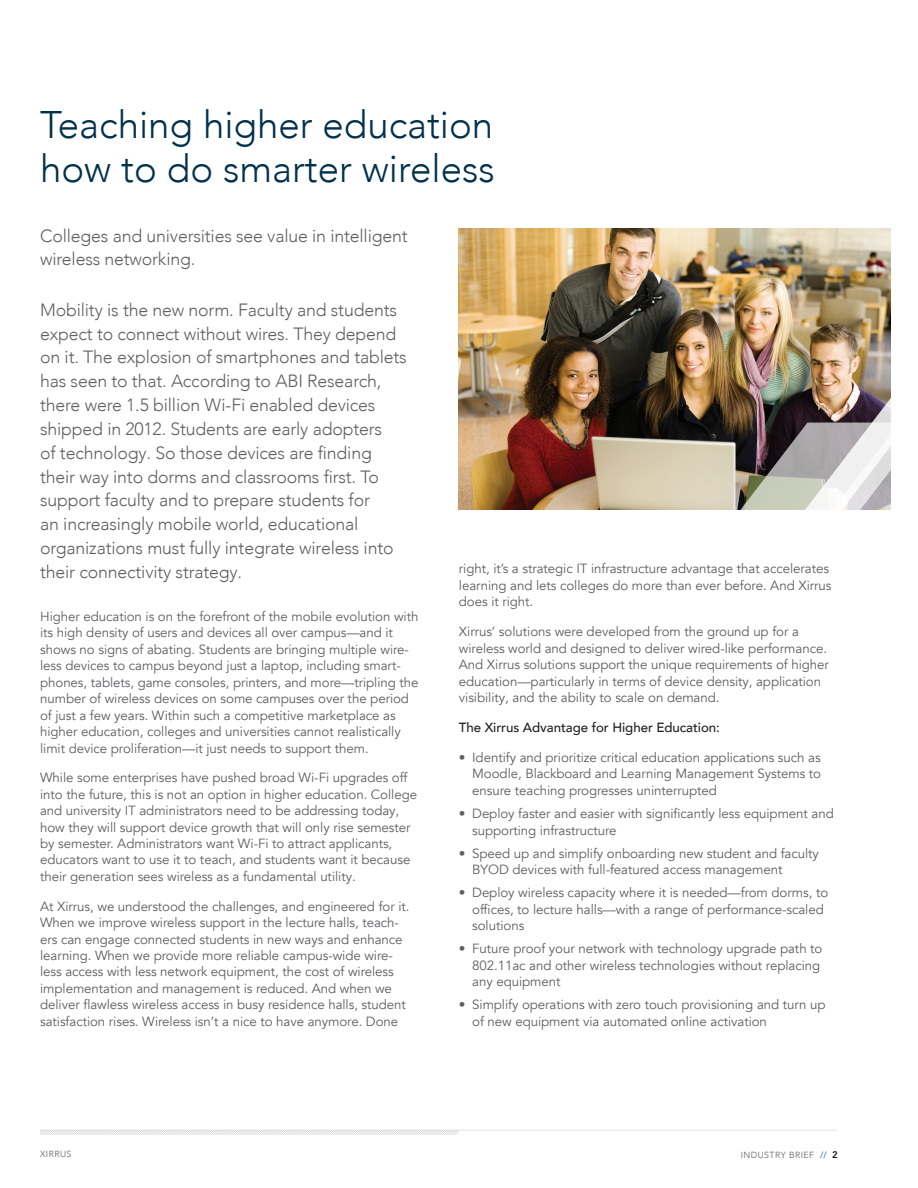
<style>
.page{position:relative;width:918px;height:1188px;background:#fff}
.page>*{position:absolute;margin:0;border:0;box-sizing:border-box;transform-origin:0 0}
.t1{font:300 38.4px/44.2px "Avenir LT Com";color:#00314c}
.t2{font:300 17.7px/23.9px "Avenir LT Com";letter-spacing:-.01em;color:#5f5f62}
.t3{font:13.35px/16.5px "Avenir LT Com";letter-spacing:-.005em;color:#5f5f62}
.t4{font:500 13.35px "Avenir LT Com";letter-spacing:-.005em;color:#231f20}
.t5{font:300 8.85px "Avenir LT Com";letter-spacing:.05em;color:#5f5f62}
.s1{color:#08347b}
.s2{font-weight:800;font-size:9.6px;color:#231f20}
</style>
<div class="page">
<svg style="left:40px;top:1130px;width:798px;height:5px"></svg>
<img style="left:459px;top:228px;width:432px;height:282px">
<img style="left:627px;top:368px;width:264px;height:142px">
<h1 class="t1" style="left:40px;top:102px;width:456px">Teaching higher education how to do smarter wireless</h1>
<h2 class="t2" style="left:40px;top:224px;width:369px">Colleges and universities see value in intelligent wireless networking.</h2>
<p class="t2" style="left:40px;top:298px;width:368px">Mobility is the new norm. Faculty and students expect to connect without wires. They depend on it. The explosion of smartphones and tablets has seen to that. According to ABI Research, there were 1.5 billion Wi-Fi enabled devices shipped in 2012. Students are early adopters<br>of technology. So those devices are finding their way into dorms and classrooms first. To support faculty and to prepare students for<br>an increasingly mobile world, educational organizations must fully integrate wireless into their connectivity strategy.</p>
<p class="t3" style="left:40px;top:608px;width:380px">Higher education is on the forefront of the mobile evolution with its high density of users and devices all over campus—and it shows no signs of abating. Students are bringing multiple wire&shy;less devices to campus beyond just a laptop, including smart&shy;phones, tablets, game consoles, printers, and more—tripling the number of wireless devices on some campuses over the period of just a few years. Within such a competitive marketplace as higher education, colleges and universities cannot realistically limit device proliferation—it just needs to support them.</p>
<p class="t3" style="left:40px;top:770px;width:379px">While some enterprises have pushed broad Wi-Fi upgrades off into the future, this is not an option in higher education. College and university IT administrators need to be addressing today, how they will support device growth that will only rise semester by semester. Administrators want Wi-Fi to attract applicants, educators want to use it to teach, and students want it because their generation sees wireless as a fundamental utility.</p>
<p class="t3" style="left:40px;top:898px;width:371px">At Xirrus, we understood the challenges, and engineered for it.<br>When we improve wireless support in the lecture halls, teach&shy;ers can engage connected students in new ways and enhance learning. When we provide more reliable campus-wide wire&shy;less access with less network equipment, the cost of wireless implementation and management is reduced. And when we deliver flawless wireless access in busy residence halls, student satisfaction rises. Wireless isn’t a nice to have anymore. Done</p>
<p class="t3" style="left:459px;top:560px;width:374px">right, it’s a strategic IT infrastructure advantage that accelerates learning and lets colleges do more than ever before. And Xirrus does it right.</p>
<p class="t3" style="left:459px;top:623px;width:372px">Xirrus’ solutions were developed from the ground up for a wireless world and designed to deliver wired-like performance.<br>And Xirrus solutions support the unique requirements of higher education—particularly in terms of device density, application visibility, and the ability to scale on demand.</p>
<p class="t4" style="left:459px;top:720px;width:263px">The Xirrus Advantage for Higher Education:</p>
<p class="t3" style="left:472px;top:749px;width:350px;text-align:justify;text-indent:-13px">• Identify and prioritize critical education applications such as Moodle, Blackboard and Learning Management Systems to ensure teaching progresses uninterrupted</p>
<p class="t3" style="left:472px;top:805px;width:363px;text-indent:-13px">• Deploy faster and easier with significantly less equipment and supporting infrastructure</p>
<p class="t3" style="left:472px;top:845px;width:348px;text-indent:-13px">• Speed up and simplify onboarding new student and faculty<br>BYOD devices with full-featured access management</p>
<p class="t3" style="left:472px;top:884px;width:358px;text-indent:-13px">• Deploy wireless capacity where it is needed—from dorms, to offices, to lecture halls—with a range of performance-scaled solutions</p>
<p class="t3" style="left:472px;top:941px;width:352px;text-indent:-13px">• Future proof your network with technology upgrade path to<br>802.11ac and other wireless technologies without replacing any equipment</p>
<p class="t3" style="left:472px;top:997px;width:355px;text-indent:-13px">• Simplify operations with zero touch provisioning and turn up of new equipment via automated online activation</p>
<p class="t5" style="left:40px;top:1149px;width:33px">XIRRUS</p>
<p class="t5" style="left:741px;top:1150px;width:99px">INDUSTRY BRIEF <span class="s1">//</span> <span class="s2">2</span></p>
</div>
